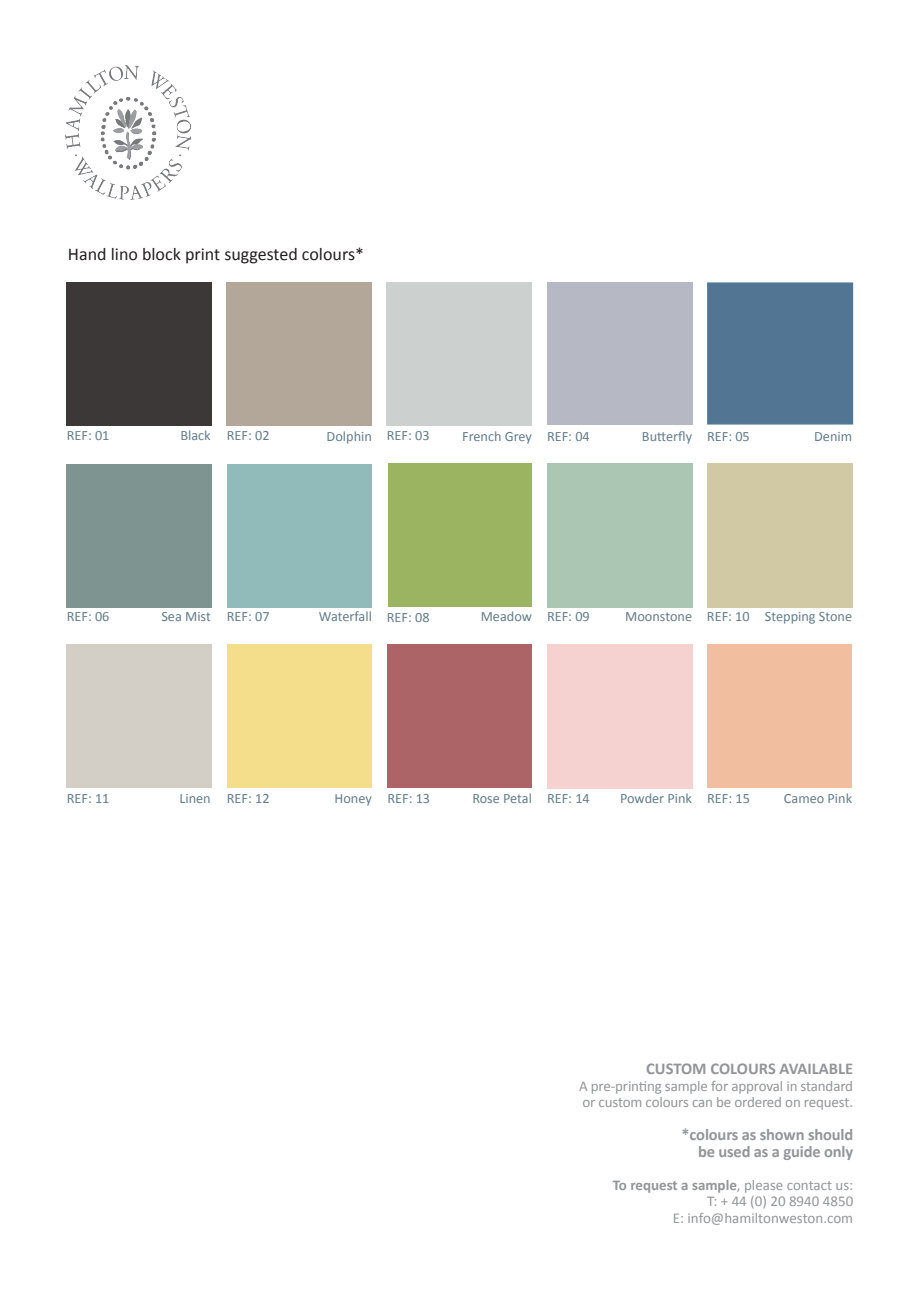
<style>
.page{position:relative;width:919px;height:1289px;background:#fff}
.page>*{position:absolute;margin:0;border:0;box-sizing:border-box;transform-origin:0 0}
.t1{font:18px "Calibri";color:#231f20}
.t2{font:700 16.5px/16.5px "Calibri";letter-spacing:-.01em;color:#939598;text-align:right}
.t3{font:15px/16.5px "Calibri";letter-spacing:-.01em;color:#939598}
.t4{font:14.25px "Calibri";color:#637d8a}
.s1{font-weight:700}
</style>
<div class="page">
<img style="left:65px;top:65px;width:126px;height:135px">
<div style="left:67px;top:282px;width:145px;height:143px;background:#3d3838"></div>
<div style="left:547px;top:463px;width:145px;height:145px;background:#abc6b2"></div>
<div style="left:707px;top:463px;width:145px;height:145px;background:#d1c8a4"></div>
<div style="left:227px;top:282px;width:145px;height:144px;background:#b3a799"></div>
<div style="left:67px;top:644px;width:145px;height:144px;background:#d3cfc6"></div>
<div style="left:547px;top:282px;width:145px;height:143px;background:#b6b9c4"></div>
<div style="left:227px;top:463px;width:144px;height:144px;background:#91baba"></div>
<div style="left:387px;top:282px;width:145px;height:144px;background:#ccd0cf"></div>
<div style="left:227px;top:644px;width:144px;height:144px;background:#f5de8b"></div>
<div style="left:387px;top:644px;width:145px;height:143px;background:#ac6467"></div>
<div style="left:547px;top:644px;width:145px;height:145px;background:#f5d2cf"></div>
<div style="left:707px;top:644px;width:144px;height:144px;background:#f1bea0"></div>
<div style="left:388px;top:463px;width:144px;height:144px;background:#9bb462"></div>
<div style="left:707px;top:282px;width:146px;height:142px;background:#527594;border:2px solid #507896"></div>
<div style="left:67px;top:463px;width:145px;height:144px;background:#7e9490"></div>
<p class="t1" style="left:68px;top:242px;width:297px">Hand lino block print suggested colours*</p>
<p class="t4" style="left:180px;top:426px;width:32px">Black</p>
<p class="t4" style="left:326px;top:427px;width:47px">Dolphin</p>
<p class="t4" style="left:462px;top:427px;width:71px">French Grey</p>
<p class="t4" style="left:642px;top:427px;width:52px">Butterfly</p>
<p class="t4" style="left:814px;top:427px;width:39px">Denim</p>
<p class="t4" style="left:67px;top:426px;width:44px">REF: 01</p>
<p class="t4" style="left:227px;top:426px;width:44px">REF: 02</p>
<p class="t4" style="left:387px;top:426px;width:44px">REF: 03</p>
<p class="t4" style="left:547px;top:427px;width:44px">REF: 04</p>
<p class="t4" style="left:707px;top:427px;width:44px">REF: 05</p>
<p class="t4" style="left:161px;top:607px;width:51px">Sea Mist</p>
<p class="t4" style="left:319px;top:607px;width:54px">Waterfall</p>
<p class="t4" style="left:480px;top:607px;width:53px">Meadow</p>
<p class="t4" style="left:625px;top:607px;width:68px">Moonstone</p>
<p class="t4" style="left:764px;top:607px;width:89px">Stepping Stone</p>
<p class="t4" style="left:67px;top:607px;width:44px">REF: 06</p>
<p class="t4" style="left:227px;top:607px;width:44px">REF: 07</p>
<p class="t4" style="left:387px;top:608px;width:44px">REF: 08</p>
<p class="t4" style="left:547px;top:607px;width:44px">REF: 09</p>
<p class="t4" style="left:707px;top:607px;width:44px">REF: 10</p>
<p class="t4" style="left:179px;top:789px;width:33px">Linen</p>
<p class="t4" style="left:334px;top:789px;width:39px">Honey</p>
<p class="t4" style="left:472px;top:789px;width:61px">Rose Petal</p>
<p class="t4" style="left:620px;top:789px;width:73px">Powder Pink</p>
<p class="t4" style="left:783px;top:789px;width:70px">Cameo Pink</p>
<p class="t4" style="left:67px;top:789px;width:44px">REF: 11</p>
<p class="t4" style="left:227px;top:789px;width:44px">REF: 12</p>
<p class="t4" style="left:387px;top:789px;width:44px">REF: 13</p>
<p class="t4" style="left:547px;top:789px;width:44px">REF: 14</p>
<p class="t4" style="left:707px;top:789px;width:44px">REF: 15</p>
<p class="t2" style="left:646px;top:1060px;width:208px">CUSTOM COLOURS AVAILABLE</p>
<p class="t3" style="left:579px;top:1077px;width:275px">A pre-printing sample for approval in standard or custom colours can be ordered on request.</p>
<p class="t2" style="left:681px;top:1126px;width:173px">*colours as shown should be used as a guide only</p>
<p class="t3" style="left:612px;top:1176px;width:242px;text-align:right"><span class="s1">To request a sample</span>, please contact us:<br>T: + 44 (0) 20 8940 4850<br>E: info@hamiltonweston.com</p>
</div>
